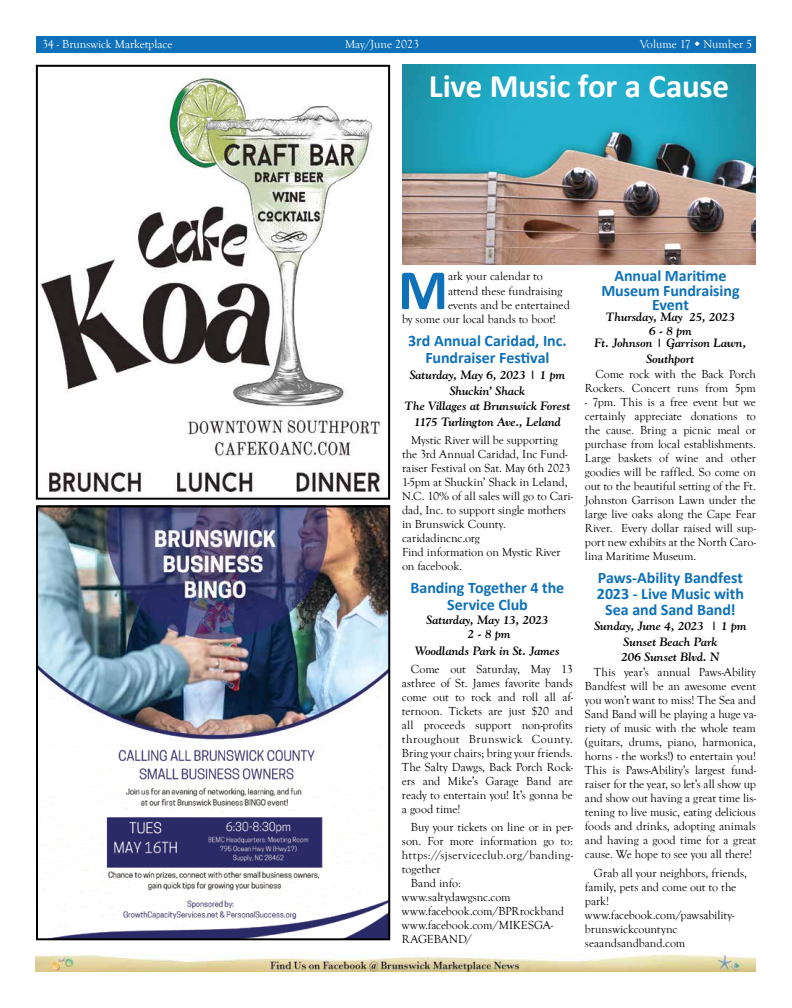
<style>
.page{position:relative;width:792px;height:1008px;background:#fff}
.page>*{position:absolute;margin:0;border:0;box-sizing:border-box;transform-origin:0 0}
.t1{font:700 57.4px "Calibri";color:#0e71ba}
.t2{font:700 33px "Calibri";letter-spacing:-.005em;color:#fff}
.t3{font:700 16px/17px "Calibri";letter-spacing:-.005em;color:#0e71ba;text-align:center}
.t4{font:12px/14px "Goudy Old Style T";color:#000;text-align:justify}
.t5{font:italic 700 12px/15.5px "Goudy";letter-spacing:-.005em;color:#000;text-align:center}
.t6{font:12px "Goudy Old Style T";color:#fff}
.t7{font:12px "Goudy Old Style T";letter-spacing:.03em;color:#000}
</style>
<div class="page">
<img style="left:36px;top:954px;width:720px;height:18px">
<div style="left:36px;top:36px;width:720px;height:17px;background:#0e71ba"></div>
<img style="left:40px;top:77px;width:343px;height:416px">
<div style="left:36px;top:65px;width:354px;height:435px;border:2px solid #000"></div>
<img style="left:44px;top:787px;width:343px;height:150px">
<img style="left:39px;top:508px;width:348px;height:273px">
<div style="left:36px;top:505px;width:354px;height:435px;border:2px solid #000"></div>
<img style="left:402px;top:65px;width:354px;height:199px">
<p class="t6" style="left:42px;top:37px;width:132px">34 - Brunswick Marketplace</p>
<p class="t6" style="left:345px;top:37px;width:76px">May/June 2023</p>
<p class="t6" style="left:640px;top:37px;width:114px">Volume 17 Number 5</p>
<h2 class="t2" style="left:429px;top:65px;width:302px">Live Music for a Cause</h2>
<h1 class="t1" style="left:398px;top:253px;width:52px">M</h1>
<p class="t4" style="left:448px;top:270px;width:96px">ark your calendar to</p>
<p class="t4" style="left:448px;top:284px;width:116px">attend these fundraising</p>
<p class="t4" style="left:448px;top:298px;width:123px">events and be entertained</p>
<p class="t4" style="left:402px;top:313px;width:155px">by some our local bands to boot!</p>
<h3 class="t3" style="left:408px;top:332px;width:160px">3rd Annual Caridad, Inc.<br>Fundraiser Festival</h3>
<p class="t5" style="left:405px;top:367px;width:167px">Saturday, May 6, 2023 | 1 pm<br>Shuckin’ Shack<br>The Villages at Brunswick Forest<br>1175 Turlington Ave., Leland</p>
<p class="t4" style="left:402px;top:434px;width:173px;text-align:left;text-indent:9px">Mystic River will be supporting the 3rd Annual Caridad, Inc Fund&shy;raiser Festival on Sat. May 6th 2023<br>1-5pm at Shuckin’ Shack in Leland,<br>N.C. 10% of all sales will go to Cari&shy;dad, Inc. to support single mothers in Brunswick County. caridadincnc.org<br>Find information on Mystic River on facebook.</p>
<h3 class="t3" style="left:411px;top:579px;width:155px">Banding Together 4 the<br>Service Club</h3>
<p class="t5" style="left:426px;top:613px;width:124px;line-height:14px">Saturday, May 13, 2023<br>2 - 8 pm</p>
<p class="t5" style="left:415px;top:643px;width:146px">Woodlands Park in St. James</p>
<p class="t4" style="left:402px;top:663px;width:173px;text-indent:9px">Come out Saturday, May 13 asthree of St. James favorite bands come out to rock and roll all af&shy;ternoon. Tickets are just $20 and all proceeds support non-profits throughout Brunswick County.<br>Bring your chairs; bring your friends.<br>The Salty Dawgs, Back Porch Rock&shy;ers and Mike’s Garage Band are ready to entertain you! It’s gonna be a good time!</p>
<p class="t4" style="left:411px;top:821px;width:164px">Buy your tickets on line or in per-</p>
<p class="t4" style="left:402px;top:835px;width:172px">son. For more information go to:</p>
<p class="t7" style="left:402px;top:849px;width:173px">https://sjserviceclub.org/banding-</p>
<p class="t4" style="left:402px;top:863px;width:40px">together</p>
<p class="t4" style="left:411px;top:877px;width:51px">Band info:</p>
<p class="t4" style="left:402px;top:891px;width:110px">www.saltydawgsnc.com</p>
<p class="t4" style="left:402px;top:905px;width:164px">www.facebook.com/BPRrockband</p>
<p class="t4" style="left:402px;top:919px;width:153px">www.facebook.com/MIKESGA-</p>
<p class="t4" style="left:402px;top:933px;width:72px">RAGEBAND/</p>
<h3 class="t3" style="left:601px;top:269px;width:140px;line-height:14.2px">Annual Maritime<br>Museum Fundraising<br>Event</h3>
<p class="t5" style="left:595px;top:311px;width:153px;line-height:13px">Thursday, May 25, 2023<br>6 - 8 pm<br>Ft. Johnson | Garrison Lawn,</p>
<p class="t5" style="left:646px;top:351px;width:50px">Southport</p>
<p class="t4" style="left:585px;top:367px;width:173px;text-align:right">Come rock with the Back Porch<br>Rockers. Concert runs from 5pm</p>
<p class="t4" style="left:585px;top:395px;width:173px">- 7pm. This is a free event but we certainly appreciate donations to the cause. Bring a picnic meal or purchase from local establishments.<br>Large baskets of wine and other goodies will be raffled. So come on out to the beautiful setting of the Ft.<br>Johnston Garrison Lawn under the large live oaks along the Cape Fear River. Every dollar raised will sup&shy;port new exhibits at the North Caro&shy;lina Maritime Museum.</p>
<h3 class="t3" style="left:597px;top:570px;width:149px;line-height:16px">Paws-Ability Bandfest<br>2023 - Live Music with<br>Sea and Sand Band!</h3>
<p class="t5" style="left:594px;top:618px;width:154px">Sunday, June 4, 2023 | 1 pm<br>Sunset Beach Park<br>206 Sunset Blvd. N</p>
<p class="t4" style="left:585px;top:665px;width:173px;text-indent:9px">This year’s annual Paws-Ability Bandfest will be an awesome event you won’t want to miss! The Sea and Sand Band will be playing a huge va&shy;riety of music with the whole team (guitars, drums, piano, harmonica, horns - the works!) to entertain you!<br>This is Paws-Ability’s largest fund&shy;raiser for the year, so let’s all show up and show out having a great time lis&shy;tening to live music, eating delicious foods and drinks, adopting animals and having a good time for a great cause. We hope to see you all there!</p>
<p class="t4" style="left:585px;top:866px;width:164px;text-align:left;text-indent:9px">Grab all your neighbors, friends, family, pets and come out to the park! www.facebook.com/pawsability&shy;brunswickcountync seaandsandband.com</p>
</div>
